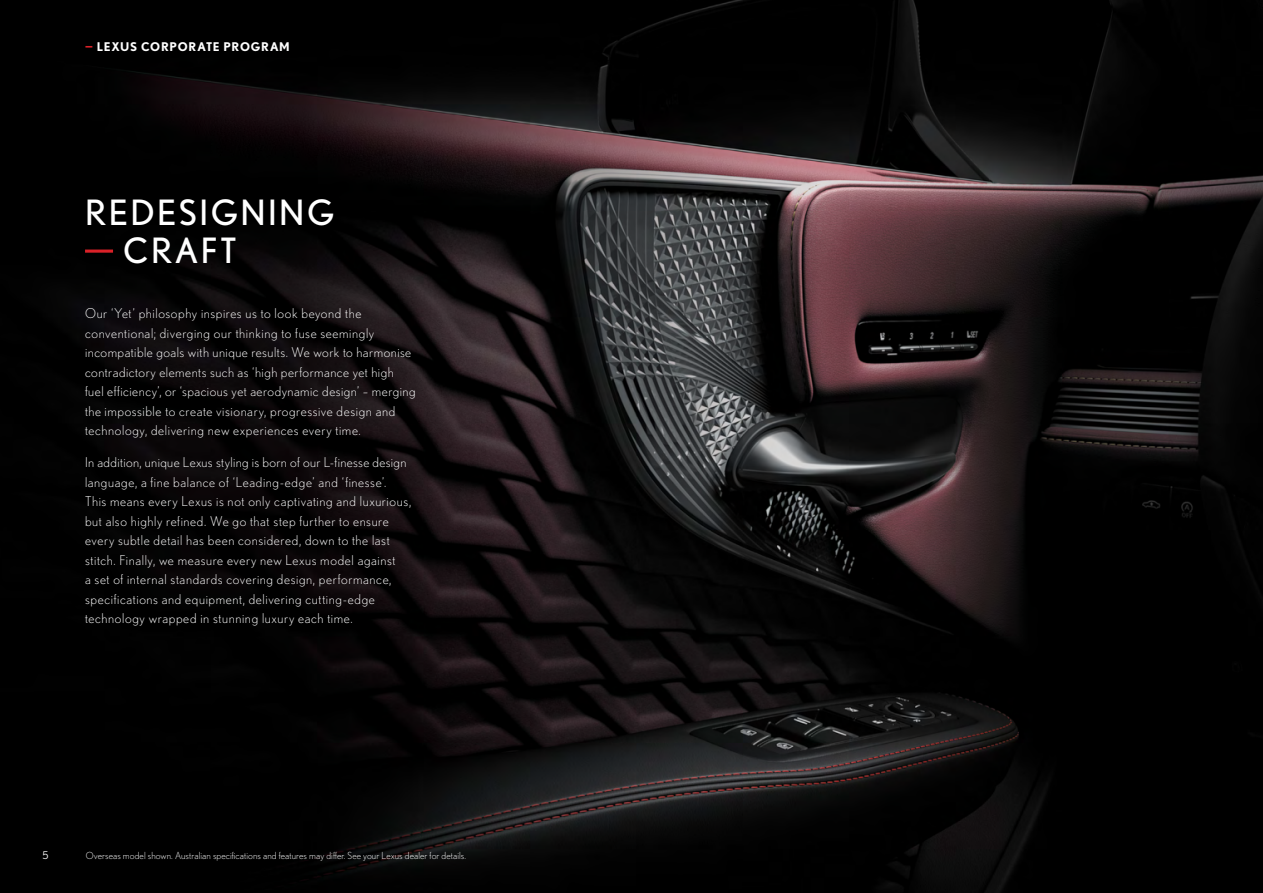
<style>
.page{position:relative;width:1263px;height:893px;background:#fff}
.page>*{position:absolute;margin:0;border:0;box-sizing:border-box;transform-origin:0 0}
.t1{font:34.8px/38.4px "Nobel";letter-spacing:.07em;color:#fff}
.t2{font:300 13.5px/19.5px "Nobel";letter-spacing:.04em;color:#fff}
.t3{font:700 12px "Nobel";letter-spacing:.06em;color:#fff}
.t4{font:10.5px "Nobel";color:#fff}
.t5{font:300 9.75px "Nobel";letter-spacing:.01em;color:#fff}
.s1{color:#da2128}
</style>
<div class="page">
<img style="left:0;top:0;width:1263px;height:893px">
<hr style="left:85px;top:250px;width:28px;height:3px;background:#da2128">
<p class="t3" style="left:85px;top:40px;width:206px"><span class="s1">—</span> LEXUS CORPORATE PROGRAM</p>
<h1 class="t1" style="left:123px;top:193px;width:213px;text-indent:-38px">REDESIGNING<br>CRAFT</h1>
<p class="t2" style="left:85px;top:303px;width:332px">Our ‘Yet’ philosophy inspires us to look beyond the conventional; diverging our thinking to fuse seemingly incompatible goals with unique results. We work to harmonise contradictory elements such as ‘high performance yet high fuel efficiency’, or ‘spacious yet aerodynamic design’ – merging the impossible to create visionary, progressive design and technology, delivering new experiences every time.</p>
<p class="t2" style="left:85px;top:453px;width:328px">In addition, unique Lexus styling is born of our L-finesse design language, a fine balance of ‘Leading-edge’ and ‘finesse’.<br>This means every Lexus is not only captivating and luxurious, but also highly refined. We go that step further to ensure every subtle detail has been considered, down to the last stitch. Finally, we measure every new Lexus model against<br>a set of internal standards covering design, performance, specifications and equipment, delivering cutting-edge technology wrapped in stunning luxury each time.</p>
<p class="t4" style="left:43px;top:850px;width:8px">5</p>
<p class="t5" style="left:86px;top:850px;width:382px">Overseas model shown. Australian specifications and features may differ. See your Lexus dealer for details.</p>
</div>
